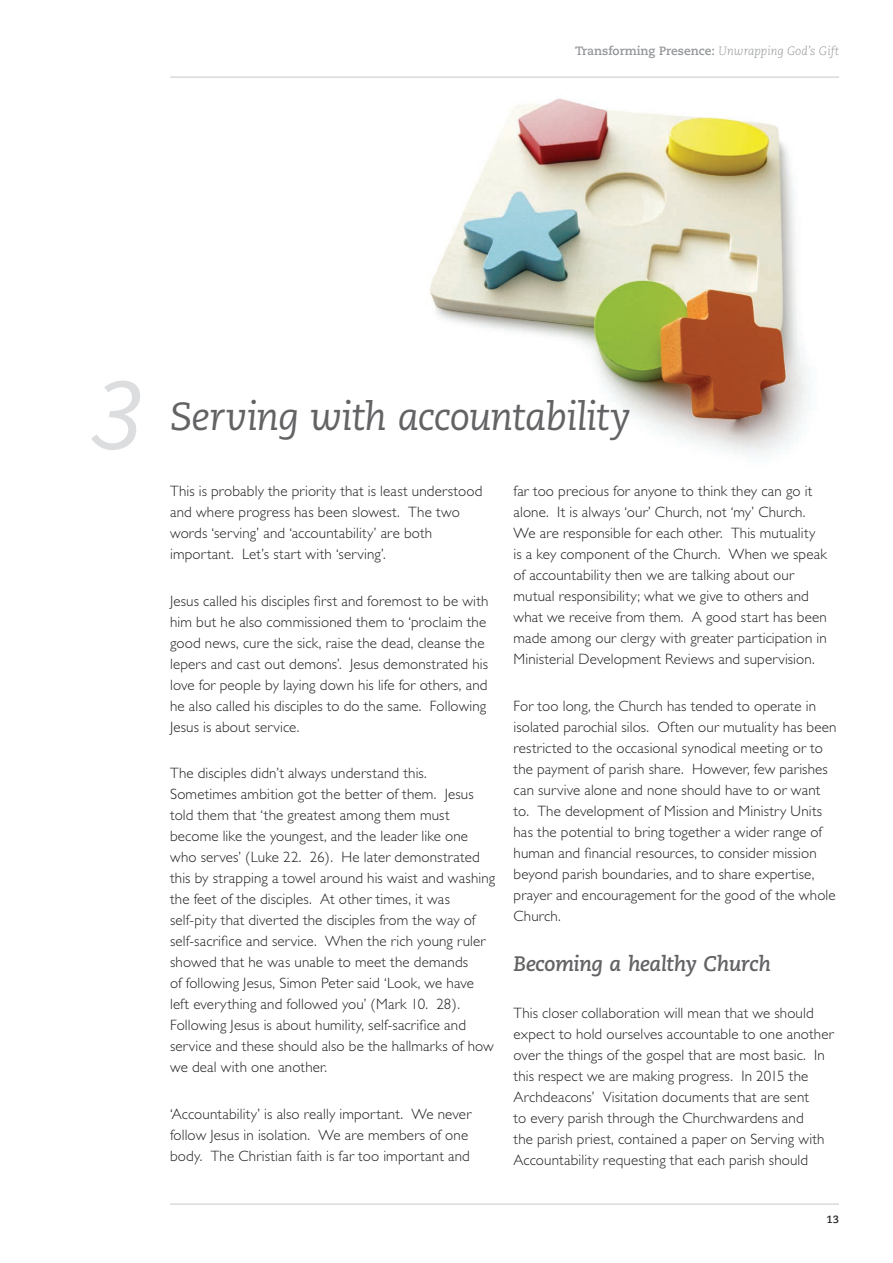
<style>
.page{position:relative;width:893px;height:1263px;background:#fff}
.page>*{position:absolute;margin:0;border:0;box-sizing:border-box;transform-origin:0 0}
.t1{font:italic 105px "Source Sans Pro";color:#dcdddf}
.t2{font:italic 39px "Caecilia";letter-spacing:-.02em;color:#636366}
.t3{font:italic 700 21px "Caecilia";letter-spacing:-.02em;color:#636366}
.t4{font:300 15px/21px "Gill Sans";letter-spacing:.01em;color:#231f20}
.t5{font:700 12px "Caecilia";color:#939598}
.t6{font:700 10.5px "Caecilia";color:#231f20}
.s1{font-weight:300;font-style:italic}
</style>
<div class="page">
<hr style="left:170px;top:77px;width:669px;height:1px;background:#c7c8ca">
<hr style="left:170px;top:1204px;width:669px;height:1px;background:#c7c8ca">
<img style="left:429px;top:98px;width:380px;height:356px">
<p class="t5" style="left:575px;top:44px;width:265px">Transforming Presence: <span class="s1">Unwrapping God’s Gift</span></p>
<h1 class="t1" style="left:92px;top:349px;width:52px">3</h1>
<h2 class="t2" style="left:170px;top:395px;width:463px">Serving with accountability</h2>
<p class="t4" style="left:170px;top:481px;width:314px">This is probably the priority that is least understood and where progress has been slowest. The two words ‘serving’ and ‘accountability’ are both important. Let’s start with ‘serving’.</p>
<p class="t4" style="left:170px;top:590px;width:320px">Jesus called his disciples first and foremost to be with him but he also commissioned them to ‘proclaim the good news, cure the sick, raise the dead, cleanse the lepers and cast out demons’. Jesus demonstrated his love for people by laying down his life for others, and he also called his disciples to do the same. Following Jesus is about service.</p>
<p class="t4" style="left:170px;top:763px;width:327px">The disciples didn’t always understand this.<br>Sometimes ambition got the better of them. Jesus told them that ‘the greatest among them must become like the youngest, and the leader like one who serves’ (Luke 22. 26). He later demonstrated this by strapping a towel around his waist and washing the feet of the disciples. At other times, it was self-pity that diverted the disciples from the way of self-sacrifice and service. When the rich young ruler showed that he was unable to meet the demands<br>of following Jesus, Simon Peter said ‘Look, we have left everything and followed you’ (Mark 10. 28).<br>Following Jesus is about humility, self-sacrifice and service and these should also be the hallmarks of how we deal with one another.</p>
<p class="t4" style="left:170px;top:1103px;width:303px">‘Accountability’ is also really important. We never follow Jesus in isolation. We are members of one body. The Christian faith is far too important and</p>
<p class="t4" style="left:513px;top:481px;width:315px">far too precious for anyone to think they can go it alone. It is always ‘our’ Church, not ‘my’ Church.<br>We are responsible for each other. This mutuality is a key component of the Church. When we speak of accountability then we are talking about our mutual responsibility; what we give to others and what we receive from them. A good start has been made among our clergy with greater participation in Ministerial Development Reviews and supervision.</p>
<p class="t4" style="left:513px;top:695px;width:325px">For too long, the Church has tended to operate in isolated parochial silos. Often our mutuality has been restricted to the occasional synodical meeting or to the payment of parish share. However, few parishes can survive alone and none should have to or want to. The development of Mission and Ministry Units has the potential to bring together a wider range of human and financial resources, to consider mission beyond parish boundaries, and to share expertise, prayer and encouragement for the good of the whole Church.</p>
<h3 class="t3" style="left:513px;top:952px;width:259px">Becoming a healthy Church</h3>
<p class="t4" style="left:513px;top:1002px;width:322px">This closer collaboration will mean that we should expect to hold ourselves accountable to one another over the things of the gospel that are most basic. In this respect we are making progress. In 2015 the Archdeacons’ Visitation documents that are sent<br>to every parish through the Churchwardens and<br>the parish priest, contained a paper on Serving with Accountability requesting that each parish should</p>
<p class="t6" style="left:826px;top:1213px;width:14px">13</p>
</div>
